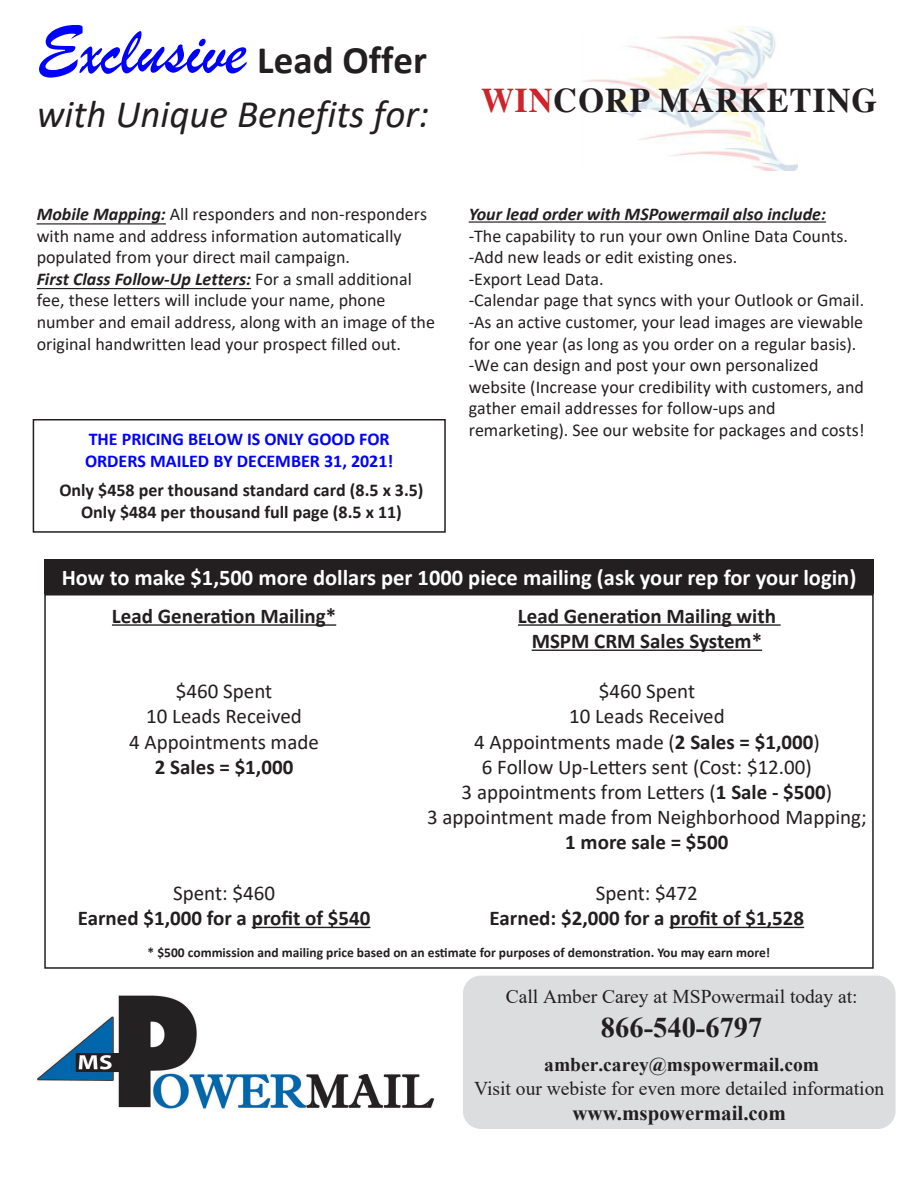
<style>
.page{position:relative;width:918px;height:1188px;background:#fff}
.page>*{position:absolute;margin:0;border:0;box-sizing:border-box;transform-origin:0 0}
.t1{font:70.5px "Brush Script";color:#00f}
.t2{font:italic 39px "Calibri";color:#231f20}
.t3{font:700 34.65px "Times";letter-spacing:.03em;color:#231f20;scale:.95 1}
.t4{font:700 28.5px "Times New Roman";color:#231f20}
.t5{font:700 22.5px "Calibri";color:#fff}
.t6{font:21px/25.2px "Calibri";color:#231f20;text-align:center}
.t7{font:700 21px/25.2px "Calibri";color:#231f20;text-align:center}
.t8{font:700 21px "Times New Roman";color:#231f20}
.t9{font:19.5px/23.7px "Times New Roman";color:#231f20;text-align:center}
.t10{font:18px/21.6px "Calibri";color:#231f20}
.t11{font:700 18px/21.6px "Calibri";color:#231f20;text-align:center}
.t12{font:700 18px/21.6px "Calibri";color:#00f}
.t13{font:italic 700 18px "Calibri";color:#231f20}
.t14{font:700 13.5px "Calibri";color:#231f20}
.s1{font-family:"Calibri";font-weight:700;font-size:39px;color:#231f20}
.s2{color:#d1232a}
.s3{font-weight:700;font-style:italic}
.s4{font-weight:700}
.s5{font-weight:400}
</style>
<div class="page">
<div style="left:463px;top:976px;width:433px;height:153px;background:#dcdddf;border-radius:18px"></div>
<hr style="left:469px;top:221px;width:357px;height:2px;background:#231f20">
<hr style="left:112px;top:624px;width:224px;height:2px;background:#231f20">
<hr style="left:252px;top:927px;width:118px;height:1px;background:#231f20">
<hr style="left:518px;top:624px;width:263px;height:2px;background:#231f20">
<hr style="left:532px;top:650px;width:230px;height:1px;background:#231f20">
<hr style="left:669px;top:927px;width:135px;height:1px;background:#231f20">
<div style="left:44px;top:594px;width:830px;height:375px;border:2px solid #231f20"></div>
<img style="left:36px;top:995px;width:399px;height:115px">
<div style="left:44px;top:560px;width:830px;height:34px;background:#231f20"></div>
<div style="left:33px;top:419px;width:413px;height:114px;border:2px solid #231f20"></div>
<img style="left:582px;top:27px;width:215px;height:143px">
<hr style="left:37px;top:223px;width:129px;height:1px;background:#231f20">
<hr style="left:37px;top:288px;width:214px;height:1px;background:#231f20">
<p class="t1" style="left:37px;top:8px;width:392px">Exclusive <span class="s1">Lead Offer</span></p>
<p class="t2" style="left:37px;top:87px;width:394px">with Unique Benefits for:</p>
<h3 class="t3" style="left:481px;top:67px;width:419px"><span class="s2">WIN</span>CORP MARKETING</h3>
<p class="t10" style="left:37px;top:203px;width:400px"><span class="s3">Mobile Mapping:</span> All responders and non-responders with name and address information automatically populated from your direct mail campaign.<br><span class="s3">First Class Follow-Up Letters:</span> For a small additional fee, these letters will include your name, phone number and email address, along with an image of the original handwritten lead your prospect filled out.</p>
<p class="t13" style="left:469px;top:201px;width:359px">Your lead order with MSPowermail also include:</p>
<p class="t10" style="left:469px;top:224px;width:397px">-The capability to run your own Online Data Counts. -Add new leads or edit existing ones.<br>-Export Lead Data.<br>-Calendar page that syncs with your Outlook or Gmail. -As an active customer, your lead images are viewable for one year (as long as you order on a regular basis). -We can design and post your own personalized website (Increase your credibility with customers, and gather email addresses for follow-ups and remarketing). See our website for packages and costs!</p>
<p class="t12" style="left:85px;top:428px;width:310px">THE PRICING BELOW IS ONLY GOOD FOR<br>ORDERS MAILED BY DECEMBER 31, 2021!</p>
<p class="t11" style="left:59px;top:479px;width:366px">Only $458 per thousand standard card (8.5 x 3.5)<br>Only $484 per thousand full page (8.5 x 11)</p>
<p class="t5" style="left:62px;top:562px;width:796px">How to make $1,500 more dollars per 1000 piece mailing (ask your rep for your login)</p>
<p class="t7" style="left:112px;top:603px;width:226px">Lead Generation Mailing*</p>
<p class="t7" style="left:518px;top:603px;width:259px">Lead Generation Mailing with<br>MSPM CRM Sales System*</p>
<p class="t6" style="left:427px;top:678px;width:441px">$460 Spent<br>10 Leads Received<br>4 Appointments made (<span class="s4">2 Sales = $1,000</span>)<br>6 Follow Up-Letters sent (Cost: $12.00)<br>3 appointments from Letters (<span class="s4">1 Sale - $500</span>)<br>3 appointment made from Neighborhood Mapping;<br><span class="s4">1 more sale = $500</span></p>
<p class="t7" style="left:490px;top:880px;width:316px"><span class="s5">Spent: $472<br></span>Earned: $2,000 for a profit of $1,528</p>
<p class="t14" style="left:148px;top:943px;width:624px">* $500 commission and mailing price based on an estimate for purposes of demonstration. You may earn more!</p>
<p class="t6" style="left:129px;top:678px;width:191px">$460 Spent<br>10 Leads Received<br>4 Appointments made<br><span class="s4">2 Sales = $1,000</span></p>
<p class="t7" style="left:78px;top:880px;width:294px"><span class="s5">Spent: $460<br></span>Earned $1,000 for a profit of $540</p>
<p class="t9" style="left:506px;top:984px;width:354px">Call Amber Carey at MSPowermail today at:</p>
<p class="t4" style="left:601px;top:1007px;width:163px">866-540-6797</p>
<p class="t9" style="left:474px;top:1052px;width:411px"><span class="s4">amber.carey@mspowermail.com<br></span>Visit our webiste for even more detailed information</p>
<p class="t8" style="left:573px;top:1098px;width:215px">www.mspowermail.com</p>
</div>
